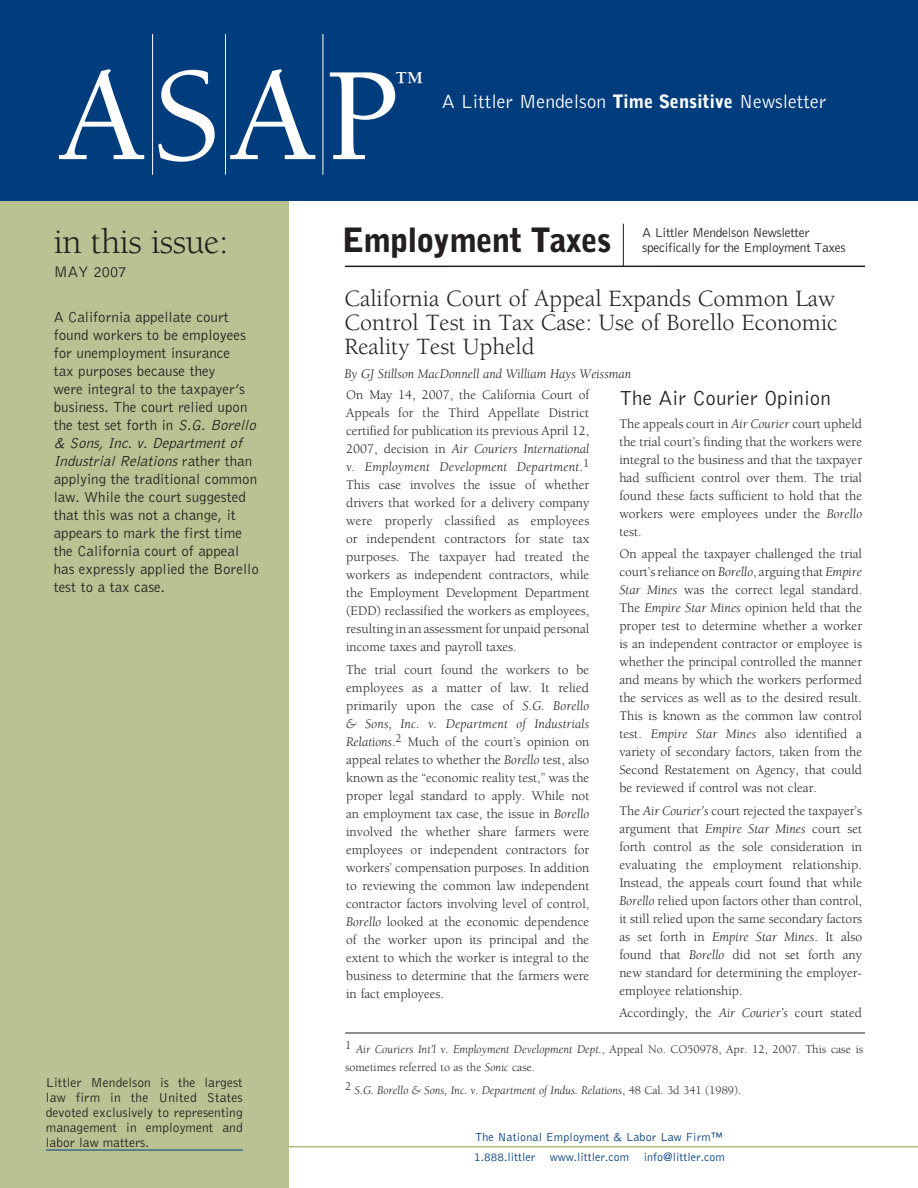
<style>
.page{position:relative;width:918px;height:1188px;background:#fff}
.page>*{position:absolute;margin:0;border:0;box-sizing:border-box;transform-origin:0 0}
.t1{font:500 136.5px "Berkeley";color:#fff}
.t2{font:36px "Berkeley";letter-spacing:-.015em;color:#231f20}
.t3{font:900 33.3px "Bell Gothic";letter-spacing:-.03em;color:#231f20}
.t4{font:500 29.85px "Berkeley";color:#fff}
.main_head{font:24px/24px "Berkeley";color:#231f20;text-align:justify}
.body_copy{font:300 21px "Bell Gothic";color:#231f20}
.t5{font:300 19.65px "Bell Gothic";color:#fff}
.t6{font:300 15.75px "Bell Gothic";letter-spacing:-.025em;color:#231f20}
.sidebar_summary{font:300 15px/18px "Bell Gothic";color:#231f20}
.body_copy-2{font:13.5px/18px "Berkeley";color:#231f20;text-align:justify}
.t7{font:300 13.5px/15px "Bell Gothic";letter-spacing:-.025em;color:#231f20;text-align:justify}
.credit_line{font:italic 13.5px "Berkeley";color:#231f20}
.body_copy-3{font:12px/18px "Berkeley";color:#231f20}
.t8{font:300 12px "Bell Gothic";color:#013d7d}
.body_copy-4{font:italic 12px "Berkeley";color:#231f20}
.s1{font-weight:900;font-size:18.3px}
.s2{font-style:italic}
.s3{font-style:normal}
</style>
<div class="page">
<hr style="left:345px;top:266px;width:520px;height:1px;background:#231f20">
<hr style="left:281px;top:1146px;width:637px;height:1px;background:#abb47c">
<div style="left:0;top:200px;width:289px;height:988px;background:#bac192"></div>
<div style="left:0;top:0;width:918px;height:200px;background:#013d7d"></div>
<hr style="left:46px;top:1150px;width:197px;height:1px;background:#013d7d">
<hr style="left:323px;top:34px;width:1px;height:141px;background:#fff">
<hr style="left:225px;top:34px;width:1px;height:141px;background:#fff">
<hr style="left:152px;top:34px;width:1px;height:141px;background:#fff">
<hr style="left:623px;top:224px;width:1px;height:42px;background:#231f20">
<hr style="left:345px;top:1033px;width:520px;height:1px;background:#231f20">
<p class="t1" style="left:58px;top:44px;width:344px">ASAP</p>
<p class="t4" style="left:396px;top:66px;width:31px">™</p>
<p class="t5" style="left:442px;top:91px;width:386px">A Littler M endelson <span class="s1">Time Sensitive</span> Newsletter</p>
<p class="t2" style="left:54px;top:222px;width:176px">in this issue:</p>
<p class="t6" style="left:54px;top:263px;width:75px">may 2007</p>
<p class="sidebar_summary" style="left:54px;top:308px;width:208px">A California appellate court found workers to be employees for unemployment insurance<br>tax purposes because they<br>were integral to the taxpayer’s business. The court relied upon the test set forth in <span class="s2">S.G.Borello &amp; Sons,Inc.v.Departmentof<br>IndustrialRelations</span>r at h e r t h a n applying the traditional common law. While the court suggested that this was not a change, it appears to mark the first time the California court of appeal has expressly applied the Borello test to a tax case.</p>
<p class="t7" style="left:46px;top:1075px;width:198px">Littler M endelson is the largest law firm in the United States devoted exclusively to representing management in employment and labor law matters.</p>
<p class="t3" style="left:342px;top:221px;width:271px">Employment Taxes</p>
<p class="t7" style="left:642px;top:225px;width:205px">A Littler M endelson Newsletter specifically for the Employment Taxes</p>
<p class="main_head" style="left:345px;top:287px;width:494px">California Court of Appeal Expands Common Law Control Test in Tax Case: Use of Borello Economic Reality Test Upheld</p>
<p class="credit_line" style="left:345px;top:367px;width:288px">By GJ Stillson MacDonnell and William Hays Weissman</p>
<p class="body_copy-2" style="left:346px;top:386px;width:245px">On May 14, 2007, the California Court of Appeals for the Third Appellate District certified for publication its previous April 12, 2007, decision in <span class="s2">Air Couriers International v. Employment Development Department</span>.<sup>1<br></sup>This case involves the issue of whether drivers that worked for a delivery company were properly classified as employees or independent contractors for state tax purposes. The taxpayer had treated the workers as independent contractors, while the Employment Development Department (EDD) reclassified the workers as employees, resulting in an assessment for unpaid personal income taxes and payroll taxes.</p>
<p class="body_copy-2" style="left:346px;top:661px;width:245px">The trial court found the workers to be employees as a matter of law. It relied primarily upon the case of <span class="s2">S.G. Borello &amp; Sons, Inc. v. Department of Industrials Relations</span>.<sup>2</sup> Much of the court’s opinion on appeal relates to whether the <span class="s2">Borello</span> test, also known as the “economic reality test,” was the proper legal standard to apply. While not an employment tax case, the issue in <span class="s2">Borello </span>involved the whether share farmers were employees or independent contractors for workers’ compensation purposes. In addition to reviewing the common law independent contractor factors involving level of control, <span class="s2">Borello</span> looked at the economic dependence of the worker upon its principal and the extent to which the worker is integral to the business to determine that the farmers were in fact employees.</p>
<p class="body_copy" style="left:619px;top:387px;width:213px">The Air Courier Opinion</p>
<p class="body_copy-2" style="left:619px;top:415px;width:244px">The appeals court in <span class="s2">Air Courier</span> court upheld the trial court’s finding that the workers were integral to the business and that the taxpayer had sufficient control over them. The trial found these facts sufficient to hold that the workers were employees under the <span class="s2">Borello </span>test.</p>
<p class="body_copy-2" style="left:619px;top:545px;width:244px">On appeal the taxpayer challenged the trial court’s reliance on <span class="s2">Borello</span>, arguing that <span class="s2">Empire Star Mines</span> was the correct legal standard.<br>The <span class="s2">Empire Star Mines</span> opinion held that the proper test to determine whether a worker is an independent contractor or employee is whether the principal controlled the manner and means by which the workers performed the services as well as to the desired result.<br>This is known as the common law control test. <span class="s2">Empire Star Mines</span> also identified a variety of secondary factors, taken from the Second Restatement on Agency, that could be reviewed if control was not clear.</p>
<p class="body_copy-2" style="left:619px;top:802px;width:244px">The <span class="s2">Air Courier’s</span> court rejected the taxpayer’s argument that <span class="s2">Empire Star Mines</span> court set forth control as the sole consideration in evaluating the employment relationship.<br>Instead, the appeals court found that while <span class="s2">Borello</span> relied upon factors other than control, it still relied upon the same secondary factors as set forth in <span class="s2">Empire Star Mines</span>. It also found that <span class="s2">Borello</span> did not set forth any new standard for determining the employer&shy;employee relationship.</p>
<p class="body_copy-2" style="left:619px;top:1004px;width:244px">Accordingly, the <span class="s2">Air Courier’s</span> court stated</p>
<p class="body_copy-3" style="left:345px;top:1041px;width:520px">1 <span class="s2">Air Couriers Int’l v. Employment Development Dept.</span>, Appeal No. CO50978, Apr. 12, 2007. This case is sometimes referred to as the <span class="s2">Sonic</span> case.</p>
<p class="body_copy-4" style="left:345px;top:1084px;width:398px"><sup>2</sup> S.G. Borello &amp; Sons, Inc. v. Department of Indus. Relations<span class="s3">, 48 Cal. 3d 341 (1989).</span></p>
<p class="t8" style="left:475px;top:1131px;width:249px">The National Employment &amp; Labor Law Firm™</p>
<p class="t8" style="left:474px;top:1150px;width:252px">1.888.littler www.littler.com info@littler.com</p>
</div>
